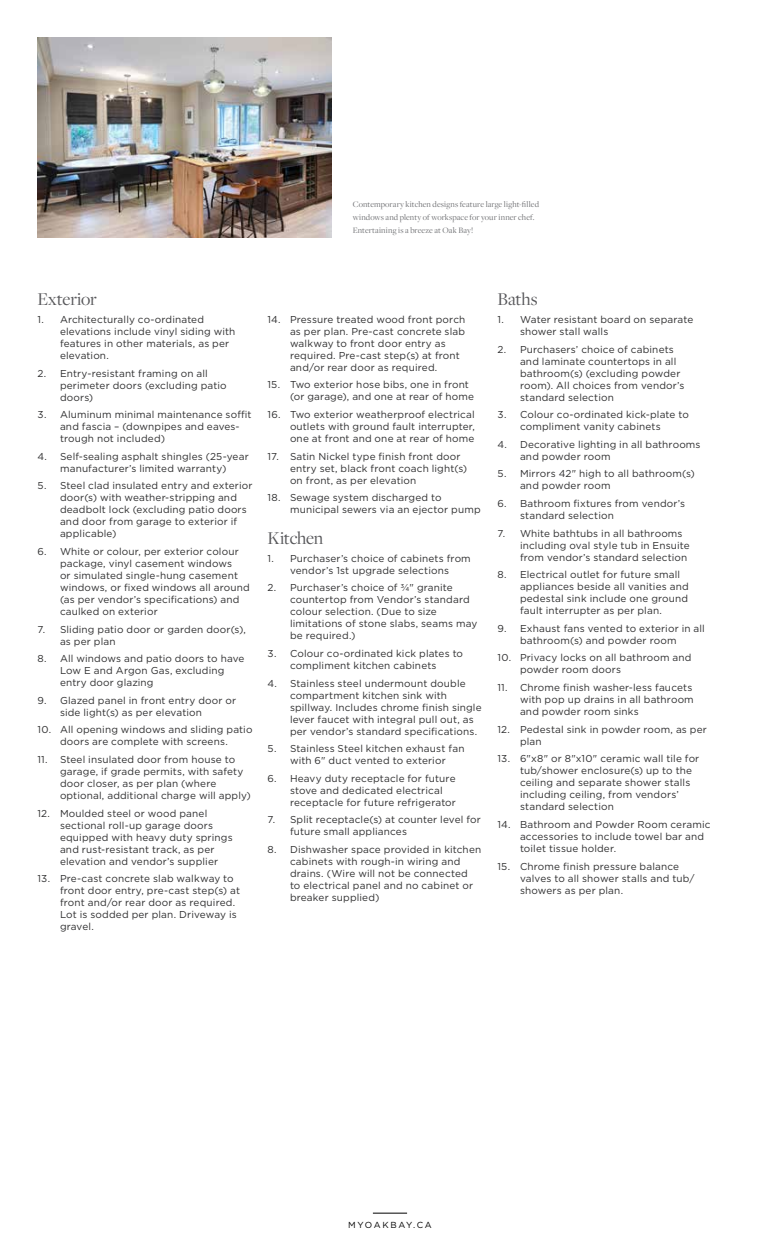
<style>
.page{position:relative;width:765px;height:1260px;background:#fff}
.page>*{position:absolute;margin:0;border:0;box-sizing:border-box;transform-origin:0 0}
.t1{font:18.75px "Freight Disp Pro";letter-spacing:-.01em;color:#565659}
.t2{font:10px/12px "Gotham";letter-spacing:.015em;color:#2e2e2f}
.t3{font:8.75px/12.9px "Freight Disp Pro";letter-spacing:.01em;color:#6d6e71}
.t4{font:8.75px "Gotham";letter-spacing:.2em;color:#000}
</style>
<div class="page">
<hr style="left:373px;top:1213px;width:34px;height:1px;background:#000">
<img style="left:38px;top:38px;width:293px;height:200px">
<p class="t3" style="left:353px;top:198px;width:188px">Contemporary kitchen designs feature large light-filled windows and plenty of workspace for your inner chef.<br>Entertaining is a breeze at Oak Bay!</p>
<h1 class="t1" style="left:38px;top:287px;width:61px">Exterior</h1>
<p class="t2" style="left:60px;top:313px;width:177px;text-indent:-22px">1. Architecturally co-ordinated elevations include vinyl siding with features in other materials, as per elevation.</p>
<p class="t2" style="left:60px;top:367px;width:168px;text-indent:-22px">2. Entry-resistant framing on all perimeter doors (excluding patio doors)</p>
<p class="t2" style="left:60px;top:408px;width:193px;text-indent:-22px">3. Aluminum minimal maintenance soffit and fascia – (downpipes and eaves&shy;trough not included)</p>
<p class="t2" style="left:38px;top:450px;width:213px;text-align:center">4. Self-sealing asphalt shingles (25-year manufacturer’s limited warranty)</p>
<p class="t2" style="left:60px;top:480px;width:194px;text-indent:-22px">5. Steel clad insulated entry and exterior door(s) with weather-stripping and deadbolt lock (excluding patio doors and door from garage to exterior if applicable)</p>
<p class="t2" style="left:60px;top:545px;width:191px;text-indent:-22px">6. White or colour, per exterior colour package, vinyl casement windows<br>or simulated single-hung casement windows, or fixed windows all around (as per vendor’s specifications) and caulked on exterior</p>
<p class="t2" style="left:60px;top:623px;width:187px;text-indent:-22px">7. Sliding patio door or garden door(s), as per plan</p>
<p class="t2" style="left:60px;top:652px;width:186px;text-indent:-22px">8. All windows and patio doors to have<br>Low E and Argon Gas, excluding entry door glazing</p>
<p class="t2" style="left:60px;top:694px;width:178px;text-indent:-22px">9. Glazed panel in front entry door or side light(s) as per elevation</p>
<p class="t2" style="left:38px;top:724px;width:217px;text-align:center">10. All opening windows and sliding patio doors are complete with screens.</p>
<p class="t2" style="left:60px;top:753px;width:192px;text-indent:-22px">11. Steel insulated door from house to garage, if grade permits, with safety door closer, as per plan (where optional, additional charge will apply)</p>
<p class="t2" style="left:60px;top:807px;width:174px;text-indent:-22px">12. Moulded steel or wood panel sectional roll-up garage doors equipped with heavy duty springs and rust-resistant track, as per elevation and vendor’s supplier</p>
<p class="t2" style="left:60px;top:873px;width:182px;text-indent:-22px">13. Pre-cast concrete slab walkway to front door entry, pre-cast step(s) at front and/or rear door as required.<br>Lot is sodded per plan. Driveway is gravel.</p>
<p class="t2" style="left:290px;top:313px;width:177px;text-indent:-22px">14. Pressure treated wood front porch as per plan. Pre-cast concrete slab walkway to front door entry as required. Pre-cast step(s) at front and/or rear door as required.</p>
<p class="t2" style="left:290px;top:379px;width:186px;text-indent:-22px">15. Two exterior hose bibs, one in front (or garage), and one at rear of home</p>
<p class="t2" style="left:290px;top:408px;width:187px;text-align:justify;text-indent:-22px">16. Two exterior weatherproof electrical outlets with ground fault interrupter, one at front and one at rear of home</p>
<p class="t2" style="left:290px;top:450px;width:179px;text-indent:-22px">17. Satin Nickel type finish front door entry set, black front coach light(s) on front, as per elevation</p>
<p class="t2" style="left:290px;top:492px;width:192px;text-indent:-22px">18. Sewage system discharged to municipal sewers via an ejector pump</p>
<h1 class="t1" style="left:268px;top:526px;width:57px">Kitchen</h1>
<p class="t2" style="left:268px;top:552px;width:205px;text-align:center">1. Purchaser’s choice of cabinets from vendor’s 1st upgrade selections</p>
<p class="t2" style="left:290px;top:582px;width:189px;text-indent:-22px">2. Purchaser’s choice of ¾" granite countertop from Vendor’s standard colour selection. (Due to size limitations of stone slabs, seams may be required.)</p>
<p class="t2" style="left:268px;top:647px;width:197px;text-align:center">3. Colour co-ordinated kick plates to compliment kitchen cabinets</p>
<p class="t2" style="left:290px;top:677px;width:193px;text-indent:-22px">4. Stainless steel undermount double compartment kitchen sink with spillway. Includes chrome finish single lever faucet with integral pull out, as per vendor’s standard specifications.</p>
<p class="t2" style="left:268px;top:742px;width:198px;text-align:center">5. Stainless Steel kitchen exhaust fan with 6" duct vented to exterior</p>
<p class="t2" style="left:290px;top:772px;width:167px;text-indent:-22px">6. Heavy duty receptacle for future stove and dedicated electrical receptacle for future refrigerator</p>
<p class="t2" style="left:290px;top:814px;width:192px;text-indent:-22px">7. Split receptacle(s) at counter level for future small appliances</p>
<p class="t2" style="left:290px;top:843px;width:193px;text-indent:-22px">8. Dishwasher space provided in kitchen cabinets with rough-in wiring and drains. (Wire will not be connected<br>to electrical panel and no cabinet or breaker supplied)</p>
<h1 class="t1" style="left:498px;top:287px;width:41px">Baths</h1>
<p class="t2" style="left:520px;top:313px;width:175px;text-indent:-22px">1. Water resistant board on separate shower stall walls</p>
<p class="t2" style="left:520px;top:343px;width:166px;text-indent:-22px">2. Purchasers’ choice of cabinets and laminate countertops in all bathroom(s) (excluding powder room). All choices from vendor’s standard selection</p>
<p class="t2" style="left:498px;top:408px;width:193px;text-align:center">3. Colour co-ordinated kick-plate to compliment vanity cabinets</p>
<p class="t2" style="left:520px;top:438px;width:182px;text-indent:-22px">4. Decorative lighting in all bathrooms and powder room</p>
<p class="t2" style="left:520px;top:468px;width:176px;text-indent:-22px">5. Mirrors 42" high to all bathroom(s) and powder room</p>
<p class="t2" style="left:520px;top:497px;width:167px;text-indent:-22px">6. Bathroom fixtures from vendor’s standard selection</p>
<p class="t2" style="left:520px;top:527px;width:171px;text-indent:-22px">7. White bathtubs in all bathrooms including oval style tub in Ensuite from vendor’s standard selection</p>
<p class="t2" style="left:520px;top:568px;width:170px;text-indent:-22px">8. Electrical outlet for future small appliances beside all vanities and pedestal sink include one ground fault interrupter as per plan.</p>
<p class="t2" style="left:498px;top:622px;width:209px;text-align:center">9. Exhaust fans vented to exterior in all bathroom(s) and powder room</p>
<p class="t2" style="left:520px;top:652px;width:173px;text-indent:-22px">10. Privacy locks on all bathroom and powder room doors</p>
<p class="t2" style="left:520px;top:681px;width:175px;text-indent:-22px">11. Chrome finish washer-less faucets with pop up drains in all bathroom and powder room sinks</p>
<p class="t2" style="left:520px;top:723px;width:188px;text-indent:-22px">12. Pedestal sink in powder room, as per plan</p>
<p class="t2" style="left:520px;top:753px;width:181px;text-indent:-22px">13. 6"x8" or 8"x10" ceramic wall tile for tub/shower enclosure(s) up to the ceiling and separate shower stalls including ceiling, from vendors’ standard selection</p>
<p class="t2" style="left:520px;top:818px;width:192px;text-indent:-22px">14. Bathroom and Powder Room ceramic accessories to include towel bar and toilet tissue holder.</p>
<p class="t2" style="left:520px;top:860px;width:176px;text-indent:-22px">15. Chrome finish pressure balance valves to all shower stalls and tub/ showers as per plan.</p>
<p class="t4" style="left:348px;top:1220px;width:85px">MYOAKBAY.CA</p>
</div>
